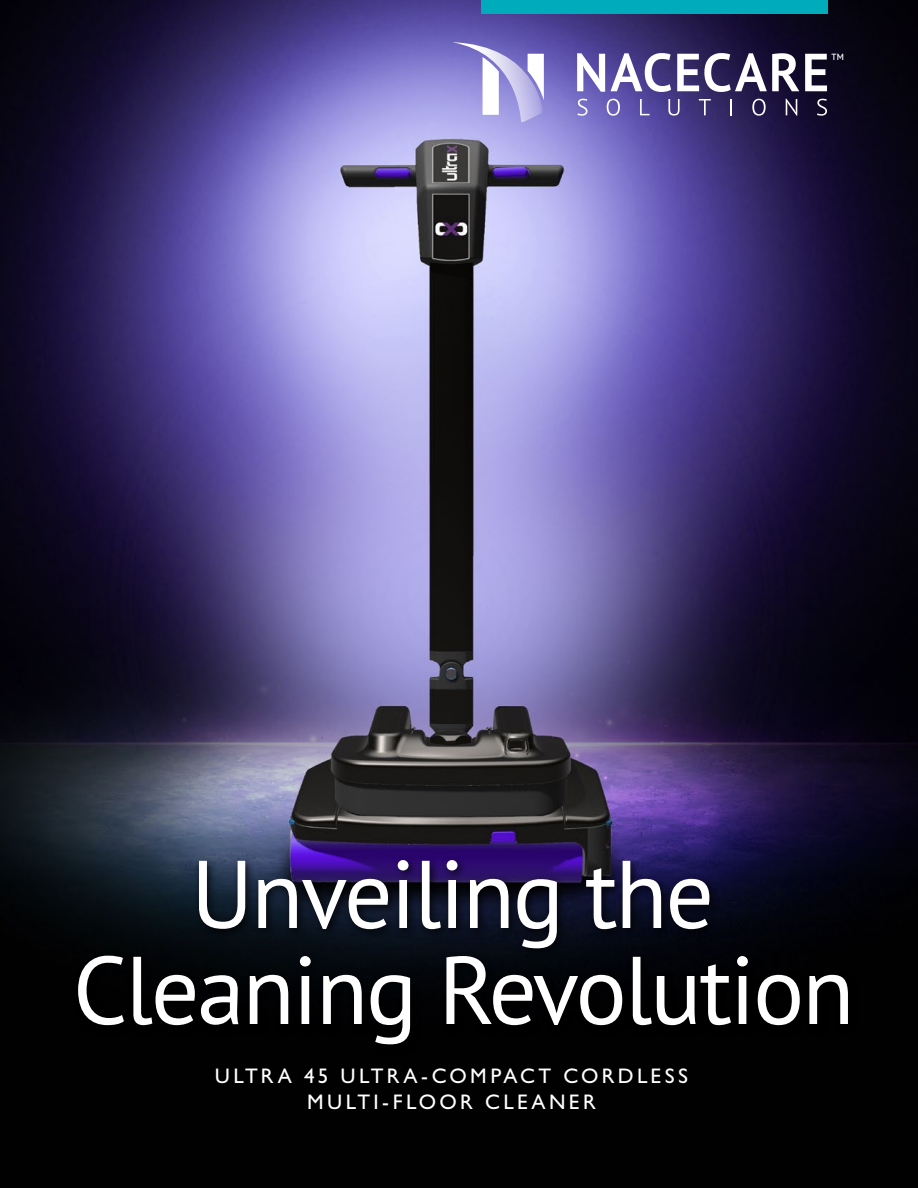
<style>
.page{position:relative;width:918px;height:1188px;background:#fff}
.page>*{position:absolute;margin:0;border:0;box-sizing:border-box;transform-origin:0 0}
.t1{font:96px/96px "PT Sans Pro";letter-spacing:-.025em;color:#fff;text-align:center}
.t2{font:500 21.15px/25.3px "Gill Sans Nova";letter-spacing:.155em;color:#fff;text-align:center}
.t3{font:600 9px "PT Sans Pro";color:#fff}
</style>
<div class="page">
<img style="left:0;top:0;width:918px;height:1188px">
<div style="left:481px;top:0;width:347px;height:14px;background:#00acbb"></div>
<div style="left:73px;top:855px;width:786px;height:201px;background:#000;opacity:.75"></div>
<svg style="left:452px;top:42px;width:92px;height:80px"></svg>
<svg style="left:577px;top:53px;width:28px;height:39px"></svg>
<svg style="left:611px;top:53px;width:60px;height:39px"></svg>
<svg style="left:677px;top:53px;width:122px;height:39px"></svg>
<svg style="left:805px;top:54px;width:22px;height:37px"></svg>
<svg style="left:577px;top:99px;width:11px;height:17px"></svg>
<svg style="left:607px;top:99px;width:13px;height:17px"></svg>
<svg style="left:640px;top:99px;width:10px;height:16px"></svg>
<svg style="left:668px;top:99px;width:12px;height:17px"></svg>
<svg style="left:699px;top:99px;width:12px;height:16px"></svg>
<svg style="left:730px;top:99px;width:2px;height:16px"></svg>
<svg style="left:752px;top:99px;width:14px;height:17px"></svg>
<svg style="left:786px;top:99px;width:11px;height:17px"></svg>
<svg style="left:817px;top:99px;width:10px;height:17px"></svg>
<p class="t3" style="left:832px;top:51px;width:14px">TM</p>
<h1 class="t1" style="left:73px;top:844px;width:783px">Unveiling the<br>Cleaning Revolution</h1>
<p class="t2" style="left:215px;top:1063px;width:475px">ULTRA 45 ULTRA-COMPACT CORDLESS<br>MULTI-FLOOR CLEANER</p>
</div>
